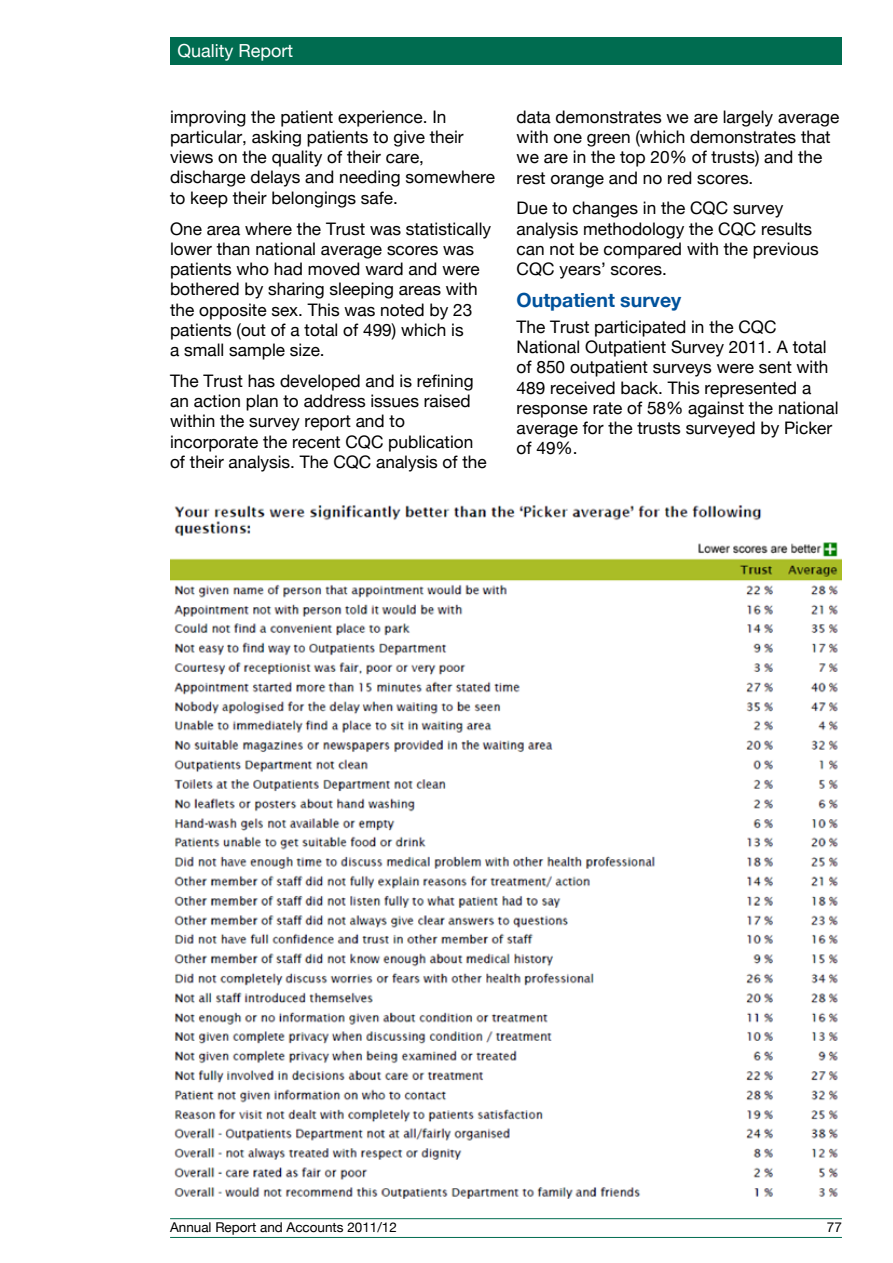
<style>
.page{position:relative;width:893px;height:1263px;background:#fff}
.page>*{position:absolute;margin:0;border:0;box-sizing:border-box;transform-origin:0 0}
.t1{font:700 19.5px "Helvetica Neue";color:#00529c}
.t2{font:18px "Helvetica Neue";color:#fff}
.t3{font:17.25px/20.2px "Helvetica Neue";color:#000}
.t4{font:13.5px "Helvetica Neue";color:#000}
</style>
<div class="page">
<div style="left:170px;top:37px;width:672px;height:27px;background:#006c50"></div>
<hr style="left:170px;top:1218px;width:672px;height:1px;background:#006c50">
<hr style="left:170px;top:1237px;width:672px;height:1px;background:#006c50">
<img style="left:170px;top:505px;width:672px;height:694px">
<p class="t2" style="left:178px;top:40px;width:117px">Quality Report</p>
<p class="t3" style="left:170px;top:106px;width:326px">improving the patient experience. In particular, asking patients to give their views on the quality of their care, discharge delays and needing somewhere to keep their belongings safe.</p>
<p class="t3" style="left:170px;top:218px;width:323px">One area where the Trust was statistically lower than national average scores was patients who had moved ward and were bothered by sharing sleeping areas with the opposite sex. This was noted by 23 patients (out of a total of 499) which is<br>a small sample size.</p>
<p class="t3" style="left:170px;top:370px;width:318px">The Trust has developed and is refining an action plan to address issues raised within the survey report and to incorporate the recent CQC publication of their analysis. The CQC analysis of the</p>
<p class="t3" style="left:517px;top:106px;width:324px">data demonstrates we are largely average with one green (which demonstrates that we are in the top 20% of trusts) and the rest orange and no red scores.</p>
<p class="t3" style="left:517px;top:198px;width:303px">Due to changes in the CQC survey analysis methodology the CQC results can not be compared with the previous<br>CQC years’ scores.</p>
<p class="t1" style="left:517px;top:287px;width:166px">Outpatient survey</p>
<p class="t3" style="left:517px;top:316px;width:324px">The Trust participated in the CQC National Outpatient Survey 2011. A total of 850 outpatient surveys were sent with 489 received back. This represented a response rate of 58% against the national average for the trusts surveyed by Picker of 49%.</p>
<p class="t4" style="left:170px;top:1219px;width:228px">Annual Report and Accounts 2011/12</p>
<p class="t4" style="left:827px;top:1219px;width:17px">77</p>
</div>
